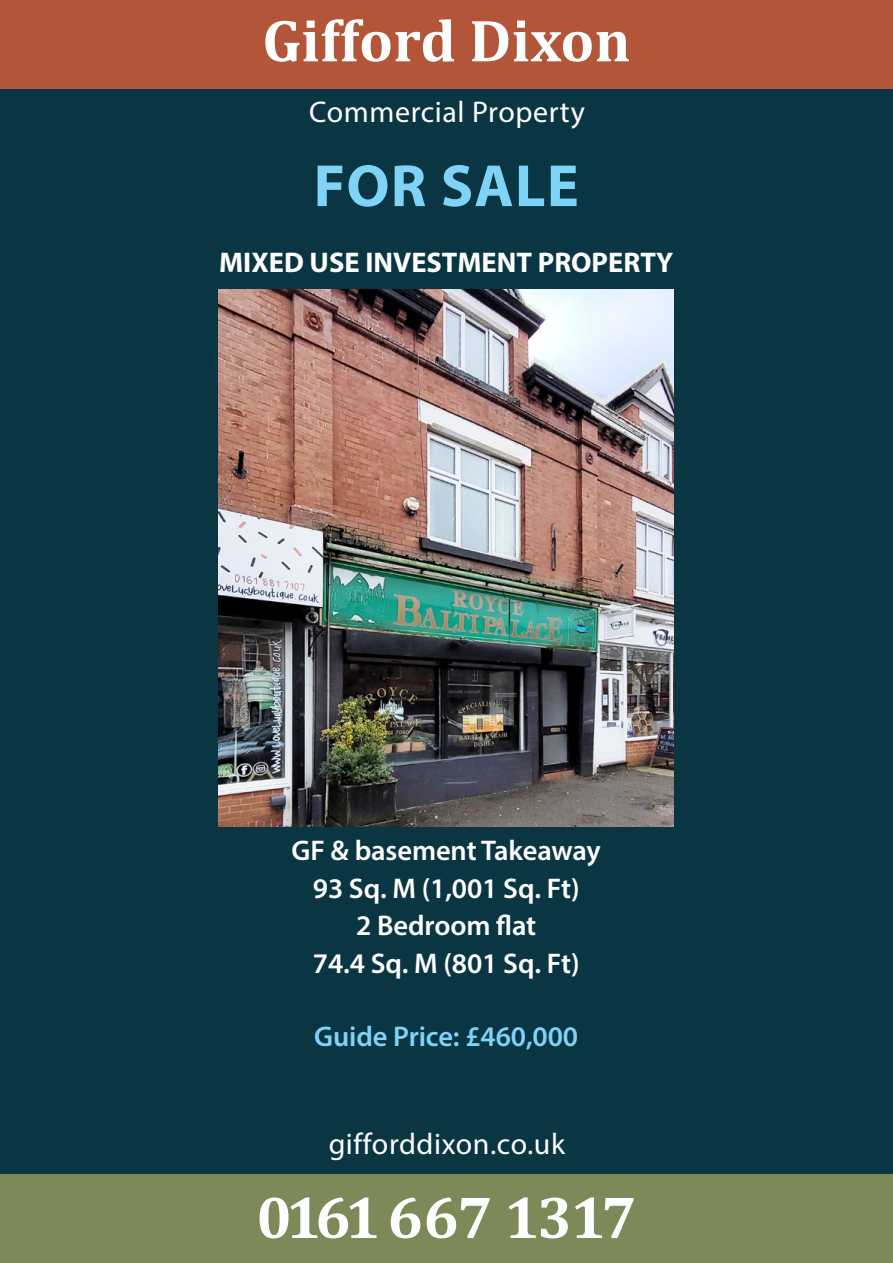
<style>
.page{position:relative;width:893px;height:1263px;background:#fff}
.page>*{position:absolute;margin:0;border:0;box-sizing:border-box;transform-origin:0 0}
.t1{font:700 60px "Cambria";letter-spacing:-.005em;color:#fff}
.t2{font:700 60px "Cambria";letter-spacing:-.06em;color:#fff}
.t3{font:700 60px "Myriad Pro";letter-spacing:.02em;color:#7ed3f7}
.t4{font:30px "Myriad Pro";letter-spacing:.02em;color:#fff}
.t5{font:600 28.5px/37.5px "Myriad Pro";letter-spacing:-.005em;color:#fff;text-align:center}
.t6{font:700 28.5px "Myriad Pro";color:#fff}
.t7{font:600 28.5px "Myriad Pro";letter-spacing:-.005em;color:#7ed3f7}
.t8{font:18px "Myriad Pro";color:#fff}
</style>
<div class="page">
<div style="left:1px;top:0;width:892px;height:1263px;background:#0a3542"></div>
<div style="left:0;top:1174px;width:893px;height:89px;background:#7e8959"></div>
<div style="left:0;top:0;width:893px;height:89px;background:#b25538"></div>
<img style="left:219px;top:289px;width:455px;height:537px">
<h1 class="t1" style="left:262px;top:-2px;width:370px">Gifford Dixon</h1>
<p class="t4" style="left:309px;top:94px;width:277px">Commercial Property</p>
<p class="t8" style="left:439px;top:40px;width:17px">W</p>
<h1 class="t3" style="left:314px;top:147px;width:267px">FOR SALE</h1>
<p class="t6" style="left:219px;top:244px;width:456px">MIXED USE INVESTMENT PROPERTY</p>
<p class="t5" style="left:292px;top:831px;width:311px">GF &amp; basement Takeaway<br>93 Sq. M (1,001 Sq. Ft)<br>2 Bedroom flat<br>74.4 Sq. M (801 Sq. Ft)</p>
<p class="t7" style="left:314px;top:1018px;width:266px">Guide Price: £460,000</p>
<p class="t4" style="left:329px;top:1126px;width:238px">gifforddixon.co.uk</p>
<h1 class="t2" style="left:256px;top:1175px;width:382px">0161 667 1317</h1>
</div>
